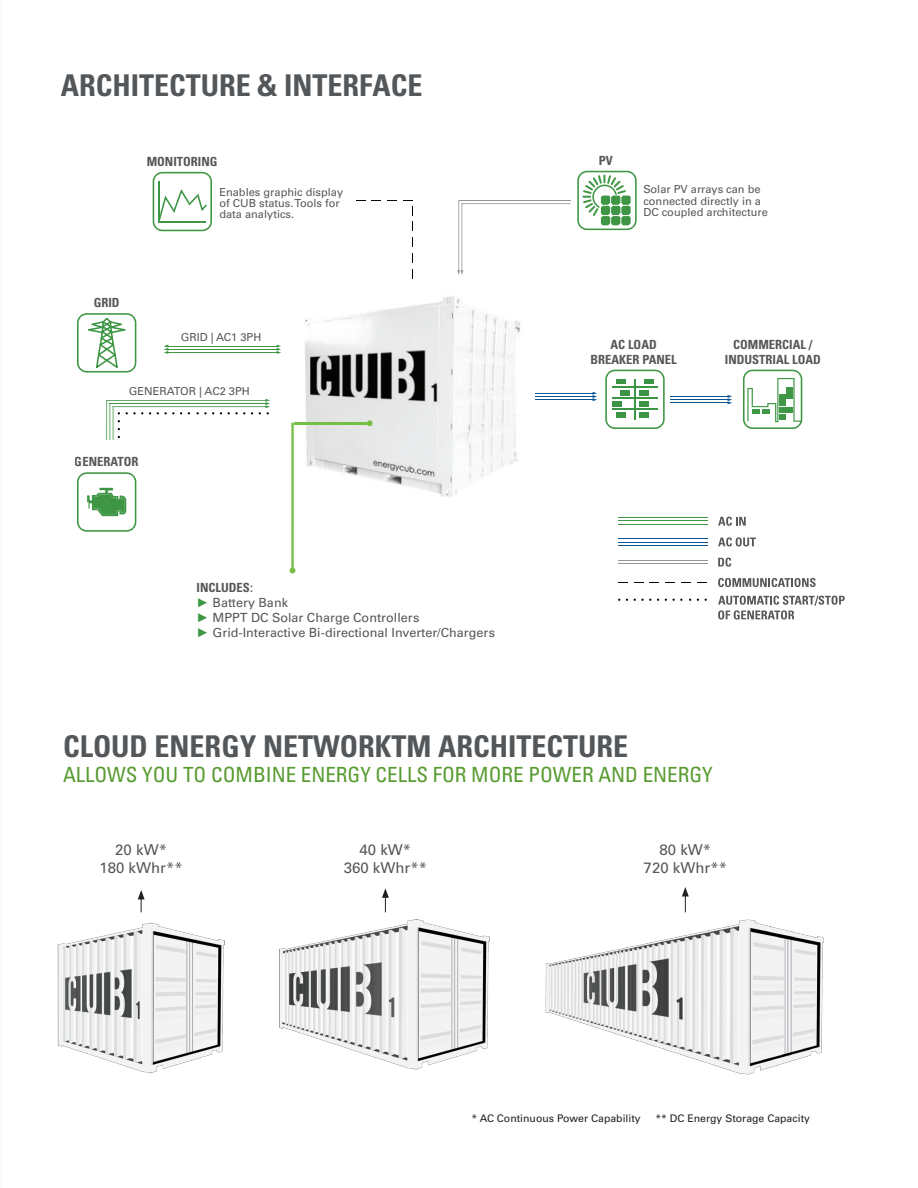
<style>
.page{position:relative;width:918px;height:1188px;background:#fff}
.page>*{position:absolute;margin:0;border:0;box-sizing:border-box;transform-origin:0 0}
.t1{font:700 condensed 30px "Univers LT Std";color:#54575a}
.t2{font:condensed 21px "Univers LT Pro";color:#589b31}
.t3{font:15px "Univers LT Std";color:#545759}
.t4{font:12.6px/15.1px "Univers LT Std";color:#555759}
.t5{font:700 condensed 12.6px/15.1px "Univers LT Std";color:#555759;text-align:center}
.t6{font:11.1px/11.4px "Univers LT Std";color:#555759}
.t7{font:10.5px "Univers LT Std";color:#231f20}
.s1{font-weight:700;font-stretch:condensed}
.s2{font-family:"Century Gothic";color:#3d9744}
</style>
<div class="page">
<svg style="left:138px;top:890px;width:7px;height:22px"></svg>
<svg style="left:382px;top:888px;width:7px;height:24px"></svg>
<svg style="left:682px;top:887px;width:7px;height:25px"></svg>
<img style="left:291px;top:296px;width:230px;height:201px">
<svg style="left:126px;top:412px;width:17px;height:2px"></svg>
<svg style="left:157px;top:412px;width:17px;height:2px"></svg>
<svg style="left:197px;top:412px;width:17px;height:2px"></svg>
<svg style="left:228px;top:412px;width:17px;height:2px"></svg>
<svg style="left:77px;top:313px;width:59px;height:60px"></svg>
<svg style="left:77px;top:472px;width:59px;height:60px"></svg>
<hr style="left:106px;top:400px;width:1px;height:40px;background:#3f9644">
<hr style="left:106px;top:400px;width:161px;height:1px;background:#3f9644">
<hr style="left:110px;top:403px;width:156px;height:1px;background:#3f9644">
<hr style="left:110px;top:404px;width:1px;height:36px;background:#3f9644">
<hr style="left:113px;top:406px;width:153px;height:1px;background:#3f9644">
<hr style="left:113px;top:406px;width:1px;height:34px;background:#3f9644">
<svg style="left:259px;top:399px;width:11px;height:15px"></svg>
<hr style="left:166px;top:346px;width:111px;height:1px;background:#3f9644">
<hr style="left:166px;top:349px;width:111px;height:1px;background:#3f9644">
<hr style="left:166px;top:352px;width:111px;height:1px;background:#3f9644">
<svg style="left:164px;top:345px;width:4px;height:9px"></svg>
<svg style="left:277px;top:345px;width:4px;height:9px"></svg>
<svg style="left:577px;top:171px;width:60px;height:59px"></svg>
<hr style="left:459px;top:200px;width:111px;height:1px;background:#939698">
<hr style="left:458px;top:200px;width:1px;height:71px;background:#939698">
<hr style="left:462px;top:203px;width:1px;height:68px;background:#939698">
<hr style="left:462px;top:203px;width:108px;height:1px;background:#939698">
<svg style="left:457px;top:270px;width:6px;height:5px"></svg>
<svg style="left:718px;top:517px;width:28px;height:9px"></svg>
<hr style="left:294px;top:422px;width:75px;height:3px;background:#75c044">
<hr style="left:291px;top:423px;width:3px;height:147px;background:#75c044">
<svg style="left:367px;top:420px;width:6px;height:6px"></svg>
<svg style="left:290px;top:568px;width:5px;height:5px"></svg>
<svg style="left:743px;top:370px;width:59px;height:59px"></svg>
<svg style="left:605px;top:370px;width:60px;height:59px"></svg>
<hr style="left:634px;top:379px;width:2px;height:40px;background:#3c9544">
<hr style="left:612px;top:386px;width:46px;height:2px;background:#3c9544">
<hr style="left:612px;top:397px;width:46px;height:2px;background:#3c9544">
<hr style="left:612px;top:409px;width:46px;height:1px;background:#3c9544">
<hr style="left:616px;top:380px;width:10px;height:4px;background:#3c9544">
<div style="left:644px;top:379px;width:10px;height:5px;background:#3c9544"></div>
<div style="left:620px;top:390px;width:10px;height:5px;background:#3c9544"></div>
<div style="left:612px;top:401px;width:10px;height:5px;background:#3c9544"></div>
<div style="left:616px;top:413px;width:10px;height:5px;background:#3c9544"></div>
<div style="left:640px;top:390px;width:9px;height:5px;background:#3c9544"></div>
<div style="left:640px;top:401px;width:9px;height:5px;background:#3c9544"></div>
<div style="left:640px;top:412px;width:9px;height:6px;background:#3c9544"></div>
<hr style="left:671px;top:396px;width:58px;height:1px;background:#095596">
<hr style="left:671px;top:399px;width:58px;height:1px;background:#095596">
<svg style="left:728px;top:395px;width:4px;height:9px"></svg>
<hr style="left:671px;top:402px;width:58px;height:1px;background:#095596">
<hr style="left:535px;top:396px;width:58px;height:1px;background:#095596">
<hr style="left:535px;top:393px;width:58px;height:1px;background:#095596">
<svg style="left:593px;top:392px;width:4px;height:9px"></svg>
<hr style="left:535px;top:399px;width:58px;height:1px;background:#095596">
<svg style="left:153px;top:172px;width:59px;height:59px"></svg>
<svg style="left:403px;top:200px;width:10px;height:15px"></svg>
<hr style="left:618px;top:517px;width:89px;height:1px;background:#3f9644">
<hr style="left:618px;top:521px;width:89px;height:1px;background:#3f9644">
<hr style="left:618px;top:524px;width:89px;height:1px;background:#3f9644">
<hr style="left:618px;top:539px;width:89px;height:1px;background:#095596">
<hr style="left:618px;top:542px;width:89px;height:1px;background:#095596">
<hr style="left:618px;top:545px;width:89px;height:1px;background:#095596">
<hr style="left:618px;top:560px;width:89px;height:1px;background:#939698">
<hr style="left:618px;top:563px;width:89px;height:1px;background:#939698">
<svg style="left:634px;top:599px;width:17px;height:2px"></svg>
<svg style="left:665px;top:599px;width:17px;height:2px"></svg>
<svg style="left:718px;top:596px;width:127px;height:23px"></svg>
<svg style="left:718px;top:578px;width:98px;height:9px"></svg>
<svg style="left:718px;top:558px;width:13px;height:9px"></svg>
<svg style="left:718px;top:537px;width:38px;height:9px"></svg>
<img style="left:57px;top:922px;width:168px;height:152px">
<img style="left:279px;top:919px;width:211px;height:151px">
<img style="left:545px;top:919px;width:279px;height:156px">
<p class="t1" style="left:61px;top:67px;width:363px">ARCHITECTURE &amp; INTERFACE</p>
<p class="t5" style="left:147px;top:154px;width:72px">MONITORING</p>
<p class="t6" style="left:219px;top:186px;width:125px">Enables graphic display of CUB status. Tools for data analytics.</p>
<p class="t5" style="left:94px;top:294px;width:27px">GRID</p>
<p class="t6" style="left:181px;top:332px;width:82px">GRID | AC1 3PH</p>
<p class="t6" style="left:129px;top:385px;width:122px">GENERATOR | AC2 3PH</p>
<p class="t5" style="left:75px;top:454px;width:65px">GENERATOR</p>
<p class="t4" style="left:197px;top:580px;width:300px"><span class="s1">INCLUDES</span>:<br><span class="s2">►</span> Battery Bank<br><span class="s2">►</span> MPPT DC Solar Charge Controllers<br><span class="s2">►</span> Grid-Interactive Bi-directional Inverter/Chargers</p>
<p class="t5" style="left:599px;top:153px;width:16px">PV</p>
<p class="t6" style="left:643px;top:184px;width:126px">Solar PV arrays can be connected directly in a<br>DC coupled architecture</p>
<p class="t5" style="left:591px;top:337px;width:88px">AC LOAD<br>BREAKER PANEL</p>
<p class="t5" style="left:725px;top:337px;width:97px">COMMERCIAL /<br>INDUSTRIAL LOAD</p>
<p class="t1" style="left:63px;top:728px;width:567px">CLOUD ENERGY NETWORKTM ARCHITECTURE</p>
<p class="t2" style="left:63px;top:761px;width:651px">ALLOWS YOU TO COMBINE ENERGY CELLS FOR MORE POWER AND ENERGY</p>
<p class="t3" style="left:115px;top:841px;width:53px">20 kW*</p>
<p class="t3" style="left:100px;top:859px;width:85px">180 kWhr**</p>
<p class="t3" style="left:360px;top:841px;width:53px">40 kW*</p>
<p class="t3" style="left:344px;top:859px;width:85px">360 kWhr**</p>
<p class="t3" style="left:660px;top:841px;width:53px">80 kW*</p>
<p class="t3" style="left:644px;top:859px;width:85px">720 kWhr**</p>
<p class="t7" style="left:471px;top:1112px;width:171px">* AC Continuous Power Capability</p>
<p class="t7" style="left:655px;top:1112px;width:156px">** DC Energy Storage Capacity</p>
</div>
